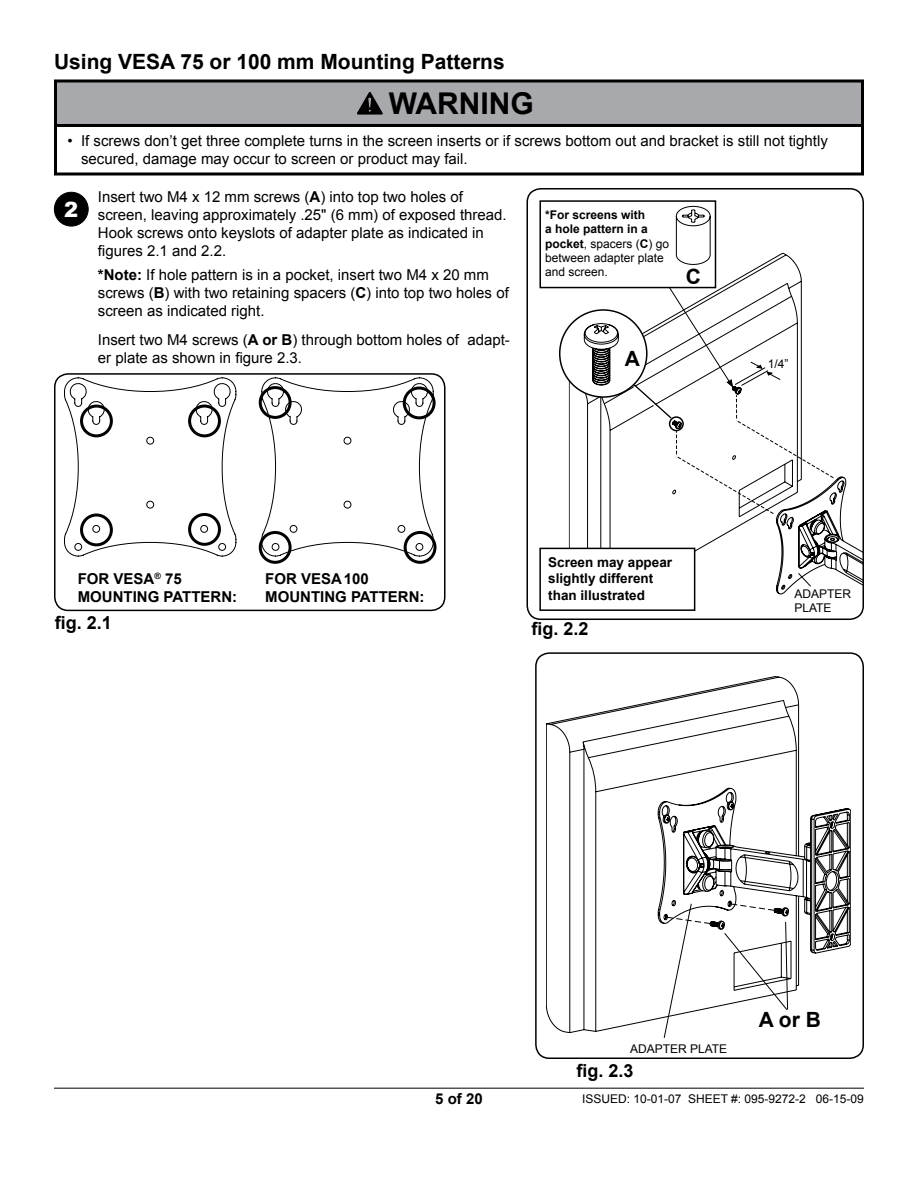
<style>
.page{position:relative;width:918px;height:1188px;background:#fff}
.page>*{position:absolute;margin:0;border:0;box-sizing:border-box;transform-origin:0 0}
.t1{font:700 30px "Arial";color:#000}
.t2{font:700 21px "Arial";color:#000}
.t3{font:900 21px "Arial";color:#fff}
.t4{font:700 18px "Arial";color:#000}
.t5{font:15px/18px "Arial";color:#000}
.t6{font:700 15px/18px "Arial";color:#000}
.t7{font:700 13.5px/16.5px "Arial";color:#000}
.t8{font:12px/14.4px "Arial";color:#000}
.s1{font-weight:700}
</style>
<div class="page">
<hr style="left:54px;top:1088px;width:810px;height:1px;background:#000">
<svg style="left:546px;top:676px;width:305px;height:357px"></svg>
<svg style="left:664px;top:704px;width:183px;height:249px"></svg>
<div style="left:535px;top:652px;width:329px;height:407px;border:2px solid #000;border-radius:14px"></div>
<div style="left:54px;top:192px;width:34px;height:34px;background:#000;border-radius:50%"></div>
<div style="left:54px;top:192px;width:35px;height:34px;border:1px solid #000;border-radius:50%"></div>
<div style="left:54px;top:123px;width:810px;height:53px;border:3px solid #000"></div>
<div style="left:56px;top:81px;width:806px;height:44px;background:#a7a9ac"></div>
<div style="left:54px;top:80px;width:810px;height:47px;border:3px solid #000"></div>
<svg style="left:357px;top:92px;width:25px;height:22px"></svg>
<svg style="left:569px;top:288px;width:63px;height:260px"></svg>
<div style="left:526px;top:188px;width:338px;height:432px;border:2px solid #000;border-radius:14px"></div>
<div style="left:560px;top:310px;width:87px;height:87px;background:#fff;border-radius:50%"></div>
<div style="left:559px;top:309px;width:89px;height:89px;border:2px solid #000;border-radius:50%"></div>
<div style="left:539px;top:548px;width:156px;height:63px;background:#fff;border:2px solid #000"></div>
<svg style="left:663px;top:901px;width:125px;height:137px"></svg>
<div style="left:539px;top:200px;width:177px;height:88px;border:2px solid #000"></div>
<svg style="left:584px;top:323px;width:35px;height:63px"></svg>
<svg style="left:64px;top:378px;width:172px;height:178px"></svg>
<svg style="left:261px;top:378px;width:173px;height:178px"></svg>
<div style="left:54px;top:373px;width:392px;height:238px;border:2px solid #000;border-radius:14px"></div>
<div style="left:80px;top:405px;width:33px;height:32px;border:3px solid #000;border-radius:50%"></div>
<div style="left:188px;top:405px;width:33px;height:32px;border:3px solid #000;border-radius:50%"></div>
<div style="left:80px;top:514px;width:33px;height:32px;border:3px solid #000;border-radius:50%"></div>
<div style="left:188px;top:513px;width:33px;height:33px;border:3px solid #000;border-radius:50%"></div>
<div style="left:259px;top:386px;width:33px;height:33px;border:3px solid #000;border-radius:50%"></div>
<div style="left:403px;top:387px;width:33px;height:32px;border:3px solid #000;border-radius:50%"></div>
<div style="left:259px;top:531px;width:33px;height:33px;border:3px solid #000;border-radius:50%"></div>
<div style="left:404px;top:531px;width:32px;height:33px;border:3px solid #000;border-radius:50%"></div>
<svg style="left:632px;top:206px;width:231px;height:413px"></svg>
<h2 class="t2" style="left:54px;top:48px;width:452px">Using VESA 75 or 100 mm Mounting Patterns</h2>
<h1 class="t1" style="left:389px;top:84px;width:146px">WARNING</h1>
<p class="t5" style="left:81px;top:132px;width:748px;text-indent:-14px">• If screws don’t get three complete turns in the screen inserts or if screws bottom out and bracket is still not tightly secured, damage may occur to screen or product may fail.</p>
<h2 class="t3" style="left:64px;top:194px;width:16px">2</h2>
<p class="t5" style="left:98px;top:187px;width:410px">Insert two M4 x 12 mm screws (<span class="s1">A</span>) into top two holes of screen, leaving approximately .25" (6 mm) of exposed thread.<br>Hook screws onto keyslots of adapter plate as indicated in figures 2.1 and 2.2.</p>
<p class="t5" style="left:98px;top:266px;width:412px"><span class="s1">*Note:</span> If hole pattern is in a pocket, insert two M4 x 20 mm screws (<span class="s1">B</span>) with two retaining spacers (<span class="s1">C</span>) into top two holes of screen as indicated right.</p>
<p class="t5" style="left:98px;top:331px;width:414px">Insert two M4 screws (<span class="s1">A or B</span>) through bottom holes of adapt&shy;er plate as shown in figure 2.3.</p>
<p class="t8" style="left:545px;top:207px;width:126px"><span class="s1">*For screens with<br>a hole pattern in a pocket</span>, spacers (<span class="s1">C</span>) go between adapter plate and screen.</p>
<h2 class="t2" style="left:686px;top:263px;width:17px">C</h2>
<h2 class="t2" style="left:625px;top:344px;width:17px">A</h2>
<p class="t8" style="left:768px;top:357px;width:22px">1/4”</p>
<p class="t6" style="left:78px;top:570px;width:161px">FOR VESA<sup>®</sup> 75<br>MOUNTING PATTERN:</p>
<p class="t6" style="left:265px;top:570px;width:161px">FOR VESA100<br>MOUNTING PATTERN:</p>
<p class="t4" style="left:55px;top:611px;width:59px">fig. 2.1</p>
<p class="t7" style="left:548px;top:554px;width:125px">Screen may appear slightly different than illustrated</p>
<p class="t4" style="left:532px;top:617px;width:59px">fig. 2.2</p>
<p class="t8" style="left:794px;top:587px;width:10px">adapter plate</p>
<p class="t8" style="left:630px;top:1042px;width:10px">adapter</p>
<p class="t8" style="left:690px;top:1042px;width:9px">plate</p>
<p class="t4" style="left:577px;top:1059px;width:59px">fig. 2.3</p>
<h2 class="t2" style="left:759px;top:1005px;width:64px">A or B</h2>
<p class="t6" style="left:435px;top:1090px;width:49px">5 of 20</p>
<p class="t8" style="left:582px;top:1091px;width:283px">ISSUED: 10-01-07 SHEET #: 095-9272-2 06-15-09</p>
</div>
